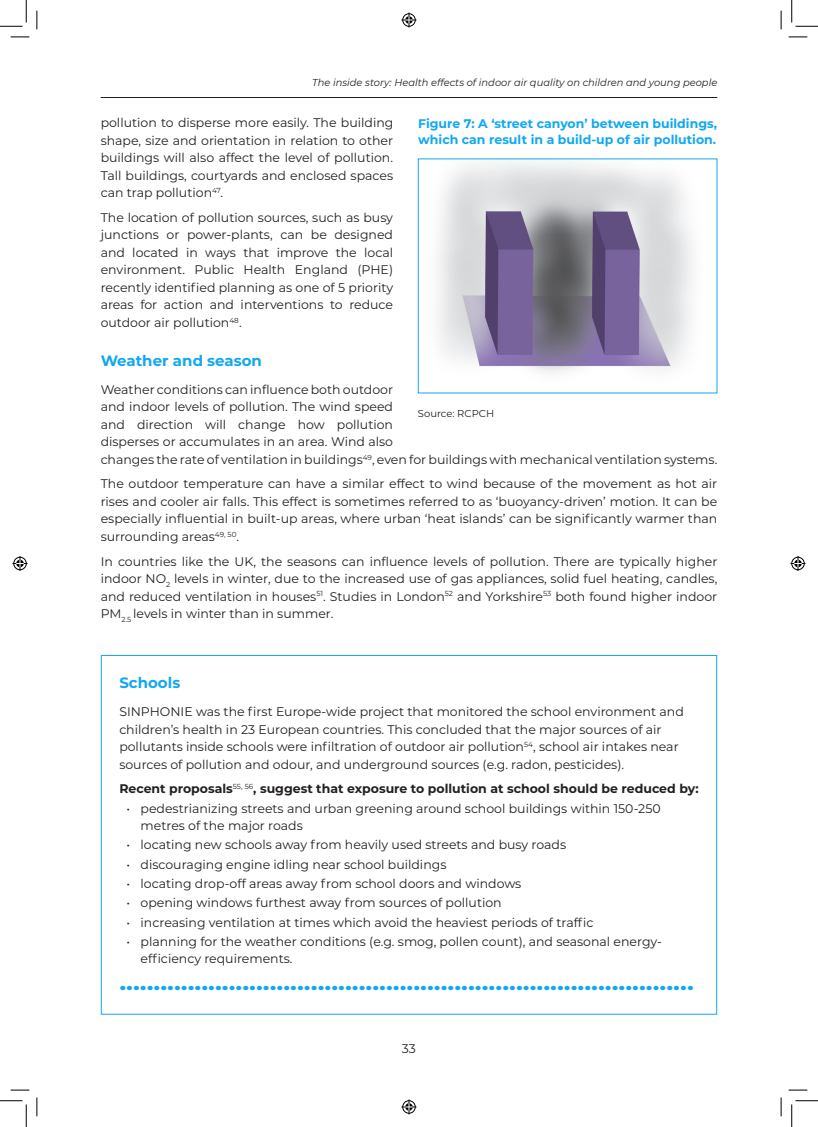
<style>
.page{position:relative;width:818px;height:1127px;background:#fff}
.page>*{position:absolute;margin:0;border:0;box-sizing:border-box;transform-origin:0 0}
.Quote_box_dotted_lin{font:700 22.5px "Montserrat";color:#11a8f2;scale:1.16 1}
.Heading_5{font:700 15px "Montserrat";color:#11a8f2}
.Body_Left_Justified{font:12.5px/17.5px "Montserrat";color:#231f20;text-align:justify}
.Body_Left_Aligned{font:12.5px/17.5px "Montserrat";color:#231f20}
.Figure_table_title{font:700 12.5px/16.2px "Montserrat";color:#11a8f2}
.Body_Left_Aligned-2{font:700 12.5px "Montserrat";color:#231f20}
.t1{font:italic 10px "Montserrat";color:#231f20}
.Figure_table_source{font:10px "Montserrat";color:#231f20}
</style>
<div class="page">
<hr style="left:101px;top:97px;width:616px;height:1px;background:#231f20">
<img style="left:438px;top:163px;width:255px;height:210px">
<svg style="left:11px;top:36px;width:18px;height:2px"></svg>
<svg style="left:788px;top:36px;width:19px;height:2px"></svg>
<svg style="left:11px;top:1089px;width:18px;height:1px"></svg>
<svg style="left:788px;top:1089px;width:19px;height:1px"></svg>
<svg style="left:36px;top:11px;width:2px;height:18px"></svg>
<svg style="left:36px;top:1097px;width:2px;height:18px"></svg>
<svg style="left:780px;top:11px;width:2px;height:18px"></svg>
<svg style="left:780px;top:1097px;width:2px;height:18px"></svg>
<svg style="left:0;top:0;width:27px;height:27px"></svg>
<svg style="left:0;top:1100px;width:27px;height:26px"></svg>
<svg style="left:791px;top:0;width:27px;height:27px"></svg>
<svg style="left:791px;top:1100px;width:27px;height:26px"></svg>
<svg style="left:401px;top:13px;width:15px;height:15px"></svg>
<svg style="left:401px;top:1099px;width:15px;height:15px"></svg>
<svg style="left:13px;top:556px;width:15px;height:15px"></svg>
<svg style="left:790px;top:556px;width:15px;height:15px"></svg>
<p class="t1" style="left:312px;top:75px;width:407px">The inside story: Health effects of indoor air quality on children and young people</p>
<p class="Body_Left_Justified" style="left:101px;top:113px;width:294px">pollution to disperse more easily. The building shape, size and orientation in relation to other buildings will also affect the level of pollution.<br>Tall buildings, courtyards and enclosed spaces can trap pollution<sup>47</sup>.</p>
<p class="Body_Left_Justified" style="left:101px;top:208px;width:294px">The location of pollution sources, such as busy junctions or power-plants, can be designed and located in ways that improve the local environment. Public Health England (PHE) recently identified planning as one of 5 priority areas for action and interventions to reduce outdoor air pollution<sup>48</sup>.</p>
<p class="Heading_5" style="left:101px;top:349px;width:163px">Weather and season</p>
<p class="Body_Left_Justified" style="left:101px;top:380px;width:618px;text-align:left">Weather conditions can influence both outdoor<br>and indoor levels of pollution. The wind speed<br>and direction will change how pollution<br>disperses or accumulates in an area. Wind also<br>changes the rate of ventilation in buildings<sup>49</sup>, even for buildings with mechanical ventilation systems.</p>
<p class="Body_Left_Justified" style="left:101px;top:474px;width:618px">The outdoor temperature can have a similar effect to wind because of the movement as hot air rises and cooler air falls. This effect is sometimes referred to as ‘buoyancy-driven’ motion. It can be especially influential in built-up areas, where urban ‘heat islands’ can be significantly warmer than surrounding areas<sup>49,</sup> <sup>50</sup>.</p>
<p class="Body_Left_Justified" style="left:101px;top:551px;width:618px">In countries like the UK, the seasons can influence levels of pollution. There are typically higher indoor NO<sub>2</sub> levels in winter, due to the increased use of gas appliances, solid fuel heating, candles, and reduced ventilation in houses<sup>51</sup>. Studies in London<sup>52</sup> and Yorkshire<sup>53</sup> both found higher indoor PM<sub>2.5</sub> levels in winter than in summer.</p>
<p class="Figure_table_title" style="left:418px;top:115px;width:300px">Figure 7: A ‘street canyon’ between buildings, which can result in a build-up of air pollution.</p>
<p class="Figure_table_source" style="left:418px;top:406px;width:78px">Source: RCPCH</p>
<p class="Heading_5" style="left:119px;top:671px;width:62px">Schools</p>
<p class="Body_Left_Aligned" style="left:119px;top:702px;width:566px">SINPHONIE was the first Europe-wide project that monitored the school environment and children’s health in 23 European countries. This concluded that the major sources of air pollutants inside schools were infiltration of outdoor air pollution<sup>54</sup>, school air intakes near sources of pollution and odour, and underground sources (e.g. radon, pesticides).</p>
<p class="Body_Left_Aligned-2" style="left:119px;top:779px;width:581px">Recent proposals<sup>55,</sup> <sup>56</sup>, suggest that exposure to pollution at school should be reduced by:</p>
<p class="Body_Left_Aligned" style="left:141px;top:798px;width:522px;text-indent:-14px">• pedestrianizing streets and urban greening around school buildings within 150-250 metres of the major roads</p>
<p class="Body_Left_Aligned" style="left:126px;top:835px;width:441px">• locating new schools away from heavily used streets and busy roads</p>
<p class="Body_Left_Aligned" style="left:126px;top:854px;width:322px">• discouraging engine idling near school buildings</p>
<p class="Body_Left_Aligned" style="left:126px;top:874px;width:396px">• locating drop-off areas away from school doors and windows</p>
<p class="Body_Left_Aligned" style="left:126px;top:893px;width:377px">• opening windows furthest away from sources of pollution</p>
<p class="Body_Left_Aligned" style="left:126px;top:912px;width:469px">• increasing ventilation at times which avoid the heaviest periods of traffic</p>
<p class="Body_Left_Aligned" style="left:141px;top:931px;width:523px;text-indent:-14px">• planning for the weather conditions (e.g. smog, pollen count), and seasonal energy&shy;efficiency requirements.</p>
<p class="Quote_box_dotted_lin" style="left:119px;top:965px;width:497px">....................................................................................</p>
<p class="Body_Left_Aligned" style="left:402px;top:1039px;width:16px">33</p>
</div>
